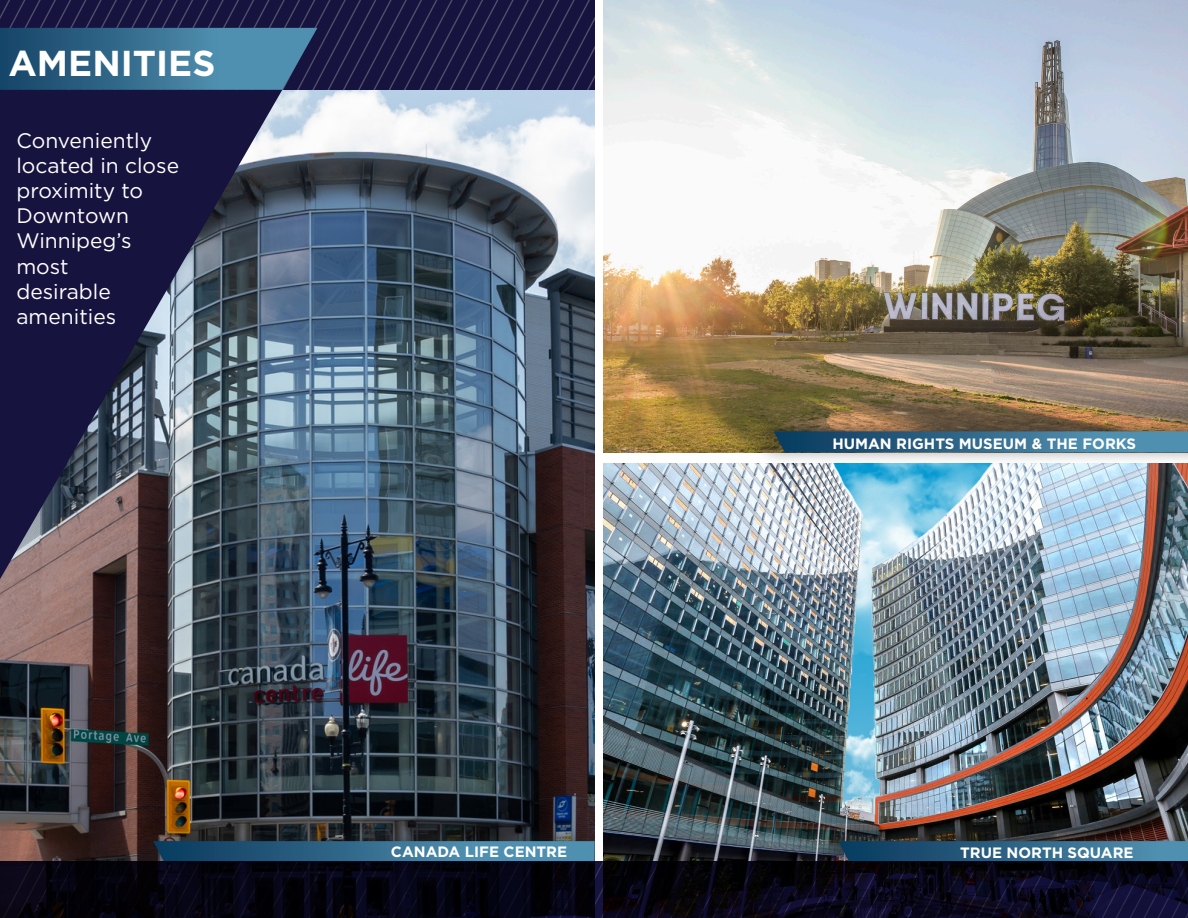
<style>
.page{position:relative;width:1188px;height:918px;background:#fff}
.page>*{position:absolute;margin:0;border:0;box-sizing:border-box;transform-origin:0 0}
.t1{font:700 36px "Gotham";color:#fff}
.Highlight_Paragraph_-_18_pt{font:21px/25.2px "Gotham";color:#fff}
.t2{font:700 15px "Gotham";color:#fff}
</style>
<div class="page">
<img style="left:0;top:89px;width:595px;height:772px">
<svg style="left:0;top:0;width:595px;height:89px;background:#1c1943"></svg>
<img style="left:604px;top:0;width:584px;height:453px">
<img style="left:604px;top:464px;width:584px;height:397px">
<svg style="left:0;top:90px;width:282px;height:561px;background:#41425a"></svg>
<svg style="left:0;top:28px;width:317px;height:62px;background:#376d8f"></svg>
<div style="left:127px;top:824px;width:470px;height:52px;background:#231f20;opacity:.5"></div>
<svg style="left:153px;top:841px;width:442px;height:20px;background:#356d8e"></svg>
<div style="left:747px;top:414px;width:441px;height:52px;background:#231f20;opacity:.5"></div>
<svg style="left:774px;top:431px;width:414px;height:21px;background:#356b8b"></svg>
<div style="left:812px;top:824px;width:376px;height:52px;background:#231f20;opacity:.5"></div>
<svg style="left:838px;top:841px;width:350px;height:20px;background:#2f6586"></svg>
<svg style="left:0;top:861px;width:1188px;height:57px;background:#070614"></svg>
<p class="t1" style="left:9px;top:39px;width:208px">AMENITIES</p>
<p class="Highlight_Paragraph_-_18_pt" style="left:16px;top:127px;width:164px">Conveniently located in close proximity to<br>Downtown<br>Winnipeg’s most<br>desirable amenities</p>
<p class="t2" style="left:391px;top:841px;width:178px">CANADA LIFE CENTRE</p>
<p class="t2" style="left:832px;top:434px;width:305px">HUMAN RIGHTS MUSEUM &amp; THE FORKS</p>
<p class="t2" style="left:960px;top:842px;width:175px">TRUE NORTH SQUARE</p>
</div>
